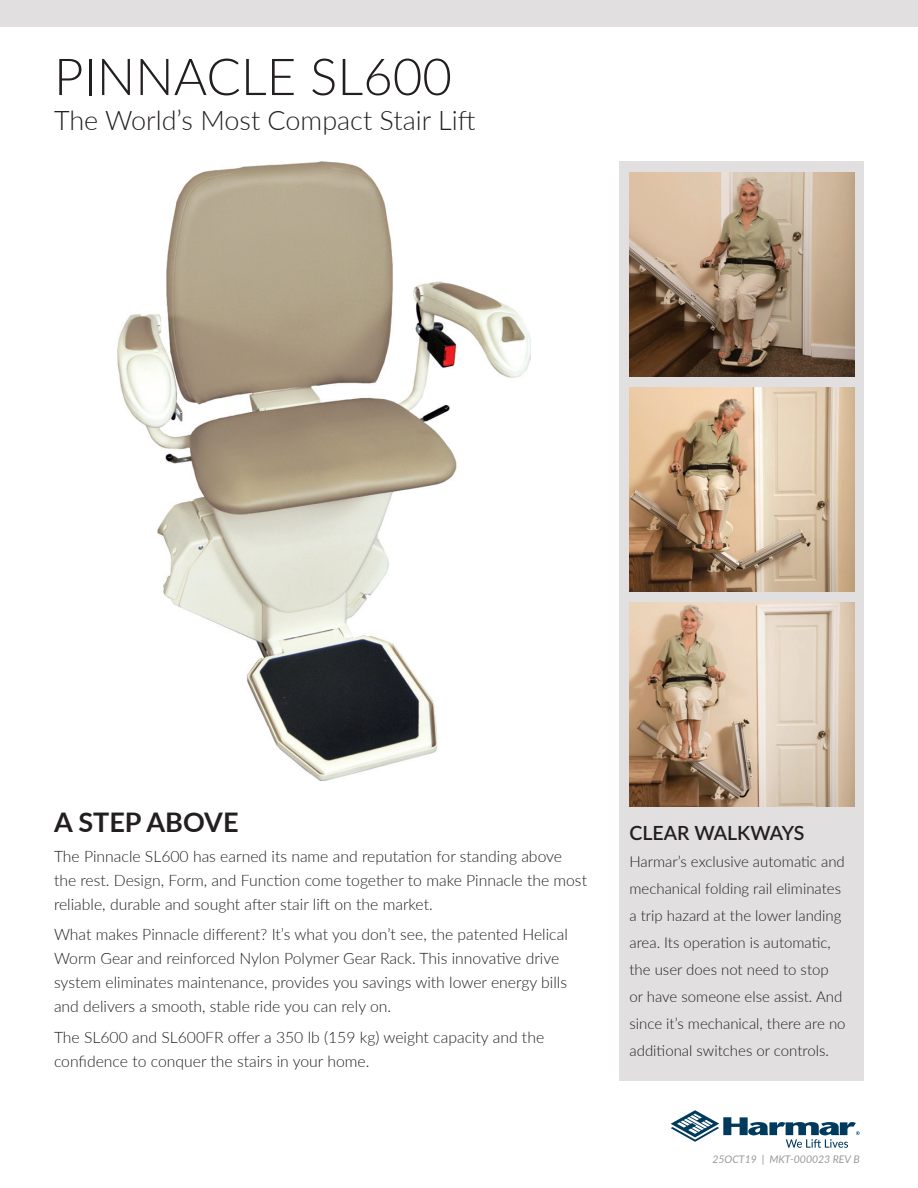
<style>
.page{position:relative;width:918px;height:1188px;background:#fff}
.page>*{position:absolute;margin:0;border:0;box-sizing:border-box;transform-origin:0 0}
.t1{font:300 51px "Lato";color:#231f20}
.t2{font:300 27px "Lato";color:#231f20}
.t3{font:700 27px "Lato";color:#231f20}
.t4{font:600 19.5px "Lato";color:#231f20}
.t5{font:300 15.75px/24px "Lato";color:#231f20}
.t6{font:300 15px/27px "Lato";color:#231f20}
.t7{font:italic 10.5px "Lato";color:#99989b}
</style>
<div class="page">
<svg style="left:671px;top:1110px;width:189px;height:38px"></svg>
<div style="left:0;top:0;width:918px;height:27px;background:#e1dfe0"></div>
<div style="left:620px;top:162px;width:244px;height:919px;background:#e1dfe0"></div>
<img style="left:118px;top:162px;width:412px;height:619px">
<img style="left:629px;top:173px;width:225px;height:204px">
<img style="left:629px;top:388px;width:225px;height:204px">
<img style="left:629px;top:603px;width:225px;height:204px">
<p class="t1" style="left:54px;top:41px;width:399px">PINNACLE SL600</p>
<p class="t2" style="left:54px;top:101px;width:423px">The World’s Most Compact Stair Lift</p>
<p class="t3" style="left:54px;top:802px;width:186px">A STEP ABOVE</p>
<p class="t5" style="left:54px;top:844px;width:535px">The Pinnacle SL600 has earned its name and reputation for standing above the rest. Design, Form, and Function come together to make Pinnacle the most reliable, durable and sought after stair lift on the market.</p>
<p class="t5" style="left:54px;top:922px;width:515px">What makes Pinnacle different? It’s what you don’t see, the patented Helical Worm Gear and reinforced Nylon Polymer Gear Rack. This innovative drive system eliminates maintenance, provides you savings with lower energy bills and delivers a smooth, stable ride you can rely on.</p>
<p class="t5" style="left:54px;top:1025px;width:492px">The SL600 and SL600FR offer a 350 lb (159 kg) weight capacity and the confidence to conquer the stairs in your home.</p>
<p class="t4" style="left:629px;top:819px;width:176px">CLEAR WALKWAYS</p>
<p class="t6" style="left:629px;top:847px;width:218px">Harmar’s exclusive automatic and mechanical folding rail eliminates a trip hazard at the lower landing area. Its operation is automatic, the user does not need to stop or have someone else assist. And since it’s mechanical, there are no additional switches or controls.</p>
<p class="t7" style="left:712px;top:1152px;width:149px">25OCT19 | MKT-000023 REV B</p>
</div>
